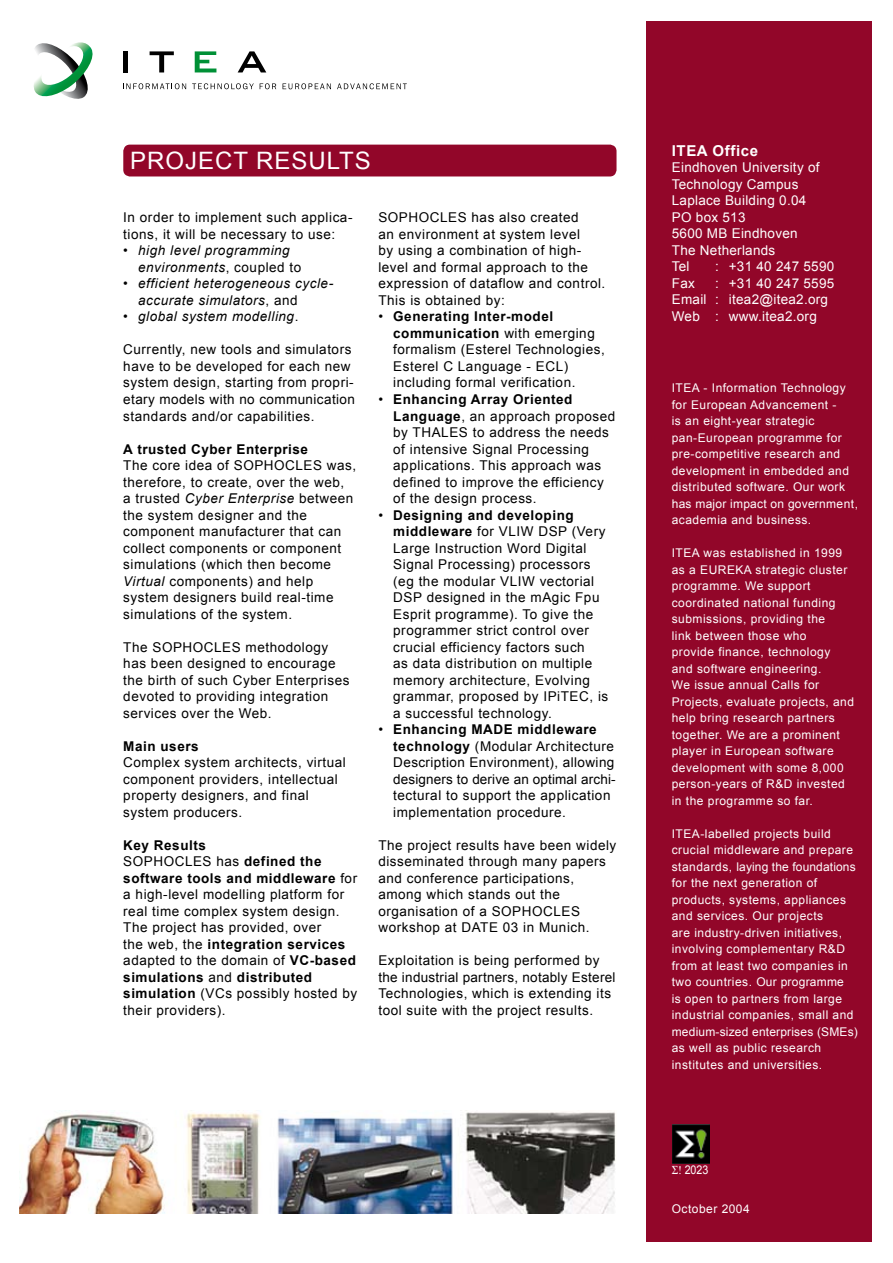
<style>
.page{position:relative;width:893px;height:1263px;background:#fff}
.page>*{position:absolute;margin:0;border:0;box-sizing:border-box;transform-origin:0 0}
.t1{font:24px "Arial";letter-spacing:.04em;color:#fff}
.t2{font:700 15px "Arial";letter-spacing:.04em;color:#fff}
.t3{font:13.5px/16.5px "Arial";letter-spacing:.04em;color:#000}
.t4{font:13.5px/16.5px "Arial";letter-spacing:.02em;color:#fff}
.t5{font:italic 13.5px/16.5px "Arial";letter-spacing:.04em;color:#000}
.t6{font:700 13.5px "Arial";letter-spacing:.04em;color:#000}
.t7{font:12px/16.5px "Arial";letter-spacing:.04em;color:#fff}
.t8{font:12px "Arial";letter-spacing:.04em;color:#fff;scale:.89 1}
.s1{font-style:normal}
.s2{font-style:italic}
.s3{font-weight:700}
</style>
<div class="page">
<div style="left:646px;top:21px;width:226px;height:1221px;background:#920629"></div>
<div style="left:123px;top:145px;width:493px;height:31px;background:#920629;border-radius:7px"></div>
<svg style="left:123px;top:83px;width:63px;height:6px"></svg>
<svg style="left:192px;top:83px;width:62px;height:6px"></svg>
<svg style="left:260px;top:83px;width:16px;height:6px"></svg>
<svg style="left:283px;top:83px;width:48px;height:6px"></svg>
<svg style="left:337px;top:83px;width:70px;height:6px"></svg>
<div style="left:123px;top:51px;width:5px;height:21px;background:#000"></div>
<svg style="left:150px;top:51px;width:24px;height:21px"></svg>
<svg style="left:238px;top:51px;width:28px;height:21px"></svg>
<svg style="left:195px;top:51px;width:21px;height:21px"></svg>
<svg style="left:34px;top:42px;width:59px;height:57px"></svg>
<img style="left:672px;top:1125px;width:37px;height:38px">
<img style="left:20px;top:1110px;width:596px;height:103px">
<h1 class="t1" style="left:130px;top:145px;width:242px">PROJECT RESULTS</h1>
<p class="t3" style="left:123px;top:210px;width:231px">In order to implement such applica&shy;tions, it will be necessary to use:</p>
<p class="t5" style="left:138px;top:243px;width:165px;text-indent:-15px"><span class="s1">•</span> high level programming environments<span class="s1">, coupled to</span></p>
<p class="t5" style="left:138px;top:276px;width:197px;text-indent:-15px"><span class="s1">•</span> efficient heterogeneous cycle&shy;accurate simulators<span class="s1">, and</span></p>
<p class="t5" style="left:123px;top:309px;width:177px"><span class="s1">•</span> global system modelling<span class="s1">.</span></p>
<p class="t3" style="left:123px;top:342px;width:233px">Currently, new tools and simulators have to be developed for each new system design, starting from propri&shy;etary models with no communication standards and/or capabilities.</p>
<p class="t6" style="left:123px;top:440px;width:186px">A trusted Cyber Enterprise</p>
<p class="t3" style="left:123px;top:457px;width:235px">The core idea of SOPHOCLES was, therefore, to create, over the web,<br>a trusted <span class="s2">Cyber Enterprise</span> between the system designer and the component manufacturer that can collect components or component simulations (which then become<br><span class="s2">Virtual</span> components) and help system designers build real-time simulations of the system.</p>
<p class="t3" style="left:123px;top:639px;width:228px">The SOPHOCLES methodology has been designed to encourage the birth of such Cyber Enterprises devoted to providing integration services over the Web.</p>
<p class="t6" style="left:123px;top:737px;width:77px">Main users</p>
<p class="t3" style="left:123px;top:754px;width:224px">Complex system architects, virtual component providers, intellectual property designers, and final system producers.</p>
<p class="t3" style="left:123px;top:837px;width:235px"><span class="s3">Key Results<br></span>SOPHOCLES has <span class="s3">defined the software tools and middleware</span> for a high-level modelling platform for real time complex system design.<br>The project has provided, over<br>the web, the <span class="s3">integration services </span>adapted to the domain of <span class="s3">VC-based simulations</span> and <span class="s3">distributed simulation</span> (VCs possibly hosted by their providers).</p>
<p class="t3" style="left:378px;top:210px;width:228px">SOPHOCLES has also created<br>an environment at system level<br>by using a combination of high&shy;level and formal approach to the expression of dataflow and control.<br>This is obtained by:</p>
<p class="t3" style="left:393px;top:309px;width:213px;text-indent:-15px">• <span class="s3">Generating Inter-model communication</span> with emerging formalism (Esterel Technologies,<br>Esterel C Language - ECL) including formal verification.</p>
<p class="t3" style="left:393px;top:391px;width:224px;text-indent:-15px">• <span class="s3">Enhancing Array Oriented<br>Language</span>, an approach proposed by THALES to address the needs of intensive Signal Processing applications. This approach was defined to improve the efficiency of the design process.</p>
<p class="t3" style="left:393px;top:507px;width:217px;text-indent:-15px">• <span class="s3">Designing and developing middleware</span> for VLIW DSP (Very<br>Large Instruction Word Digital<br>Signal Processing) processors (eg the modular VLIW vectorial<br>DSP designed in the mAgic Fpu<br>Esprit programme). To give the programmer strict control over crucial efficiency factors such<br>as data distribution on multiple memory architecture, Evolving grammar, proposed by IPiTEC, is a successful technology.</p>
<p class="t3" style="left:393px;top:721px;width:224px;text-indent:-15px">• <span class="s3">Enhancing MADE middleware technology</span> (Modular Architecture Description Environment), allowing designers to derive an optimal archi&shy;tectural to support the application implementation procedure.</p>
<p class="t3" style="left:378px;top:837px;width:239px">The project results have been widely disseminated through many papers and conference participations, among which stands out the organisation of a SOPHOCLES workshop at DATE 03 in Munich.</p>
<p class="t3" style="left:378px;top:952px;width:239px">Exploitation is being performed by the industrial partners, notably Esterel Technologies, which is extending its tool suite with the project results.</p>
<p class="t2" style="left:672px;top:141px;width:88px">ITEA Office</p>
<p class="t4" style="left:672px;top:159px;width:149px">Eindhoven University of<br>Technology Campus<br>Laplace Building 0.04<br>PO box 513<br>5600 MB Eindhoven<br>The Netherlands<br>Tel</p>
<p class="t4" style="left:715px;top:258px;width:120px">: +31 40 247 5590</p>
<p class="t4" style="left:672px;top:275px;width:164px;text-indent:43px">: +31 40 247 5595<br>Email : itea2@itea2.org<br>Web : www.itea2.org</p>
<p class="t4" style="left:672px;top:275px;width:25px">Fax</p>
<p class="t7" style="left:672px;top:380px;width:188px">ITEA - Information Technology for European Advancement -<br>is an eight-year strategic pan-European programme for pre-competitive research and development in embedded and distributed software. Our work has major impact on government, academia and business.</p>
<p class="t7" style="left:672px;top:545px;width:184px">ITEA was established in 1999 as a EUREKA strategic cluster programme. We support coordinated national funding submissions, providing the<br>link between those who<br>provide finance, technology and software engineering.<br>We issue annual Calls for<br>Projects, evaluate projects, and help bring research partners together. We are a prominent player in European software development with some 8,000 person-years of R&amp;D invested in the programme so far.</p>
<p class="t7" style="left:672px;top:825px;width:188px">ITEA-labelled projects build crucial middleware and prepare standards, laying the foundations for the next generation of products, systems, appliances and services. Our projects<br>are industry-driven initiatives, involving complementary R&amp;D from at least two companies in two countries. Our programme<br>is open to partners from large industrial companies, small and medium-sized enterprises (SMEs) as well as public research institutes and universities.</p>
<p class="t8" style="left:685px;top:1162px;width:28px">2023</p>
<p class="t7" style="left:672px;top:1201px;width:79px">October 2004</p>
</div>
